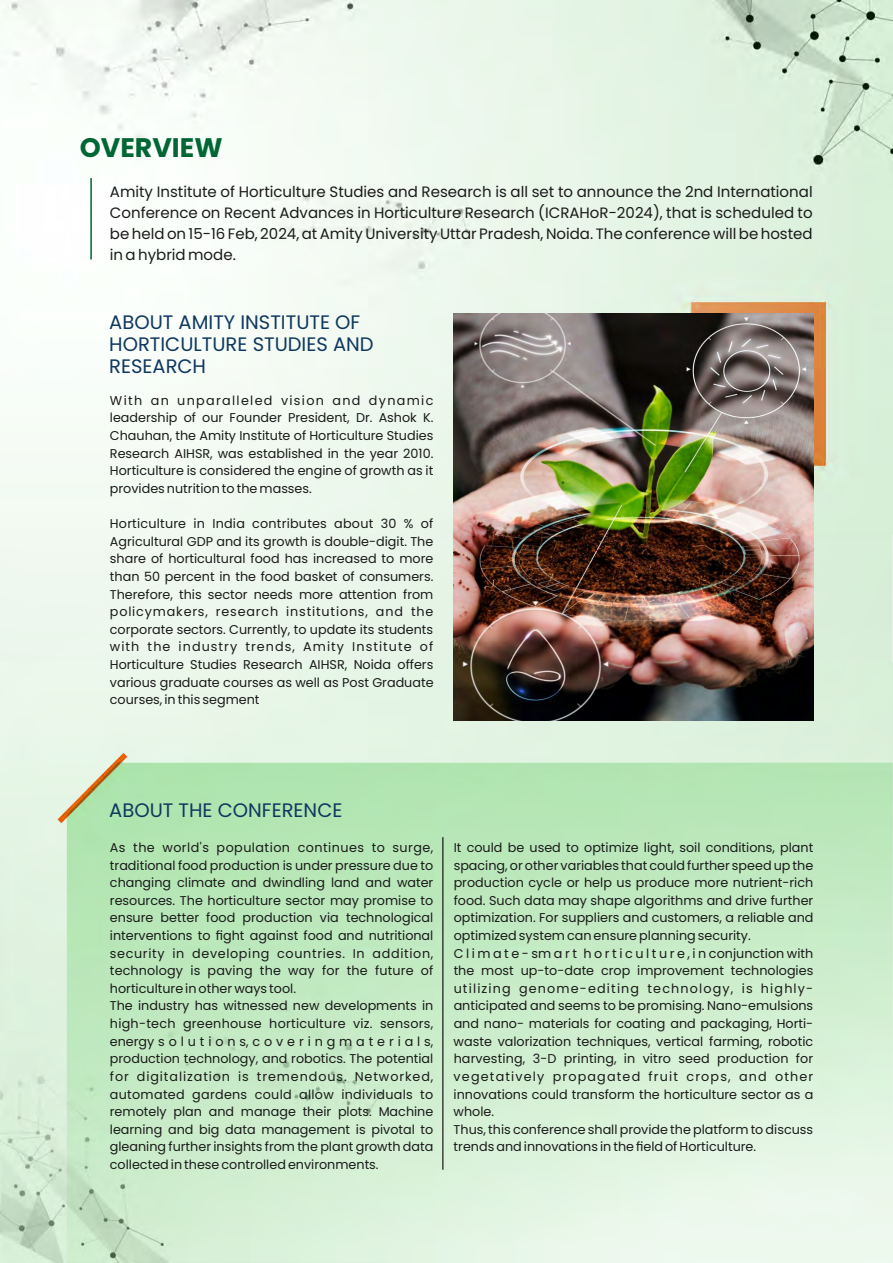
<style>
.page{position:relative;width:893px;height:1263px;background:#fff}
.page>*{position:absolute;margin:0;border:0;box-sizing:border-box;transform-origin:0 0}
.t1{font:700 26.85px "Poppins";color:#063}
.t2{font:19.5px/22.2px "Poppins";color:#0f385f}
.t3{font:15px/20.7px "Poppins";color:#1a1a1a;text-align:justify}
.t4{font:12.75px/17.5px "Poppins";color:#1a1a1a;text-align:justify}
</style>
<div class="page">
<img style="left:0;top:533px;width:893px;height:130px">
<img style="left:0;top:0;width:893px;height:533px">
<img style="left:0;top:663px;width:893px;height:600px">
<img style="left:67px;top:763px;width:826px;height:500px">
<img style="left:454px;top:313px;width:359px;height:408px">
<img style="left:90px;top:179px;width:2px;height:80px">
<img style="left:443px;top:837px;width:1px;height:332px">
<img style="left:57px;top:753px;width:71px;height:70px">
<h1 class="t1" style="left:80px;top:129px;width:144px">OVERVIEW</h1>
<p class="t3" style="left:110px;top:182px;width:704px">Amity Institute of Horticulture Studies and Research is all set to announce the 2nd International Conference on Recent Advances in Horticulture Research (ICRAHoR-2024), that is scheduled to be held on 15-16 Feb, 2024, at Amity University Uttar Pradesh, Noida. The conference will be hosted in a hybrid mode.</p>
<h2 class="t2" style="left:109px;top:311px;width:266px">ABOUT AMITY INSTITUTE OF<br>HORTICULTURE STUDIES AND<br>RESEARCH</h2>
<p class="t4" style="left:110px;top:392px;width:325px">With an unparalleled vision and dynamic leadership of our Founder President, Dr. Ashok K.<br>Chauhan, the Amity Institute of Horticulture Studies Research AIHSR, was established in the year 2010.<br>Horticulture is considered the engine of growth as it provides nutrition to the masses.</p>
<p class="t4" style="left:110px;top:515px;width:325px">Horticulture in India contributes about 30 % of Agricultural GDP and its growth is double-digit. The share of horticultural food has increased to more than 50 percent in the food basket of consumers.<br>Therefore, this sector needs more attention from policymakers, research institutions, and the corporate sectors. Currently, to update its students with the industry trends, Amity Institute of Horticulture Studies Research AIHSR, Noida offers various graduate courses as well as Post Graduate courses, in this segment</p>
<h2 class="t2" style="left:109px;top:799px;width:235px">ABOUT THE CONFERENCE</h2>
<p class="t4" style="left:110px;top:839px;width:325px;text-align:left">As the world's population continues to surge, traditional food production is under pressure due to changing climate and dwindling land and water resources. The horticulture sector may promise to ensure better food production via technological interventions to fight against food and nutritional security in developing countries. In addition, technology is paving the way for the future of horticulture in other ways tool.<br>The industry has witnessed new developments in high-tech greenhouse horticulture viz. sensors, energy s o l u t i o n s, c o v e r i n g m a t e r i a l s, production technology, and robotics. The potential for digitalization is tremendous. Networked, automated gardens could allow individuals to remotely plan and manage their plots. Machine learning and big data management is pivotal to gleaning further insights from the plant growth data collected in these controlled environments.</p>
<p class="t4" style="left:454px;top:839px;width:361px;text-align:left">It could be used to optimize light, soil conditions, plant spacing, or other variables that could further speed up the production cycle or help us produce more nutrient-rich food. Such data may shape algorithms and drive further optimization. For suppliers and customers, a reliable and optimized system can ensure planning security.<br>C l i m a t e - sm a r t h o r t i c u l t u r e , i n conjunction with the most up-to-date crop improvement technologies utilizing genome-editing technology, is highly&shy;anticipated and seems to be promising. Nano-emulsions and nano- materials for coating and packaging, Horti&shy;waste valorization techniques, vertical farming, robotic harvesting, 3-D printing, in vitro seed production for vegetatively propagated fruit crops, and other innovations could transform the horticulture sector as a whole.<br>Thus, this conference shall provide the platform to discuss trends and innovations in the field of Horticulture.</p>
</div>
